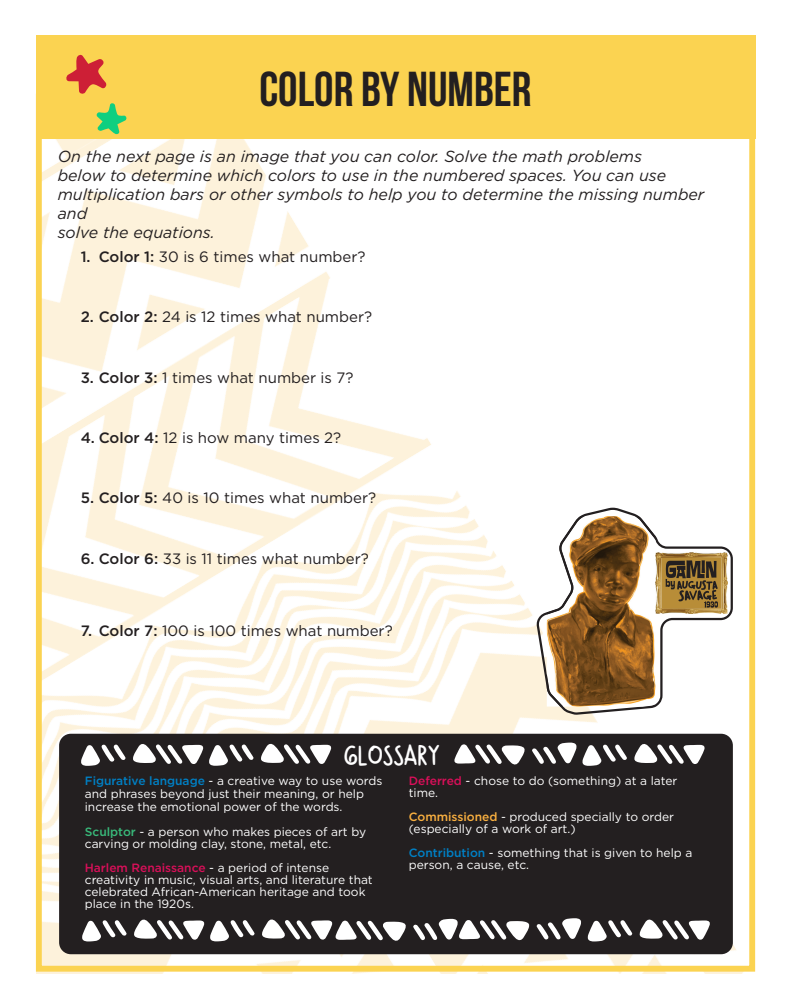
<style>
.page{position:relative;width:792px;height:1008px;background:#fff}
.page>*{position:absolute;margin:0;border:0;box-sizing:border-box;transform-origin:0 0}
.t1{font:700 49px "Bebas Neue";color:#231f20}
.t2{font:30px "Canda Tawa";color:#fff}
.t3{font:italic 16px/19px "Gotham";color:#231f20}
.t4{font:15px "Gotham";color:#231f20}
.t5{font:12px/12px "Gotham";color:#fff}
.s1{font-weight:500}
.s2{font-weight:500;color:#0080c5}
.s3{font-weight:500;color:#39b97a}
.s4{font-weight:500;color:#d90f59}
.s5{font-weight:500;color:#fab040}
</style>
<div class="page">
<img style="left:36px;top:139px;width:707px;height:835px">
<div style="left:36px;top:35px;width:720px;height:104px;background:#fbd351"></div>
<div style="left:36px;top:94px;width:719px;height:878px;border:6px solid #fbd351"></div>
<svg style="left:65px;top:54px;width:43px;height:41px"></svg>
<svg style="left:96px;top:103px;width:31px;height:32px"></svg>
<div style="left:59px;top:734px;width:674px;height:220px;background:#231f20;border-radius:12px"></div>
<svg style="left:454px;top:744px;width:71px;height:21px"></svg>
<svg style="left:261px;top:743px;width:71px;height:21px"></svg>
<svg style="left:133px;top:744px;width:121px;height:22px"></svg>
<svg style="left:81px;top:744px;width:45px;height:22px"></svg>
<svg style="left:634px;top:744px;width:71px;height:20px"></svg>
<svg style="left:532px;top:742px;width:95px;height:24px"></svg>
<svg style="left:134px;top:919px;width:121px;height:23px"></svg>
<svg style="left:82px;top:920px;width:45px;height:22px"></svg>
<svg style="left:639px;top:919px;width:71px;height:21px"></svg>
<svg style="left:537px;top:918px;width:95px;height:24px"></svg>
<svg style="left:262px;top:919px;width:144px;height:22px"></svg>
<svg style="left:413px;top:919px;width:117px;height:22px"></svg>
<svg style="left:537px;top:508px;width:196px;height:207px"></svg>
<img style="left:547px;top:516px;width:109px;height:191px">
<img style="left:656px;top:552px;width:71px;height:62px">
<div style="left:661px;top:558px;width:61px;height:51px;background:#b88d38"></div>
<svg style="left:666px;top:560px;width:52px;height:48px"></svg>
<p class="t1" style="left:259px;top:62px;width:274px">COLOR BY NUMBER</p>
<p class="t3" style="left:58px;top:147px;width:648px">On the next page is an image that you can color. Solve the math problems<br>below to determine which colors to use in the numbered spaces. You can use multiplication bars or other symbols to help you to determine the missing number and<br>solve the equations.</p>
<p class="t4" style="left:81px;top:247px;width:286px"><span class="s1">1. Color 1:</span> 30 is 6 times what number?</p>
<p class="t4" style="left:81px;top:307px;width:293px"><span class="s1">2. Color 2:</span> 24 is 12 times what number?</p>
<p class="t4" style="left:81px;top:368px;width:274px"><span class="s1">3. Color 3:</span> 1 times what number is 7?</p>
<p class="t4" style="left:81px;top:428px;width:262px"><span class="s1">4. Color 4:</span> 12 is how many times 2?</p>
<p class="t4" style="left:81px;top:488px;width:297px"><span class="s1">5. Color 5:</span> 40 is 10 times what number?</p>
<p class="t4" style="left:81px;top:549px;width:290px"><span class="s1">6. Color 6:</span> 33 is 11 times what number?</p>
<p class="t4" style="left:81px;top:621px;width:314px"><span class="s1">7. Color 7:</span> 100 is 100 times what number?</p>
<p class="t2" style="left:344px;top:741px;width:98px">GLOSSARY</p>
<p class="t5" style="left:85px;top:774px;width:299px;line-height:13px"><span class="s2">Figurative language</span> - a creative way to use words and phrases beyond just their meaning, or help increase the emotional power of the words.</p>
<p class="t5" style="left:85px;top:826px;width:283px"><span class="s3">Sculptor</span> - a person who makes pieces of art by carving or molding clay, stone, metal, etc.</p>
<p class="t5" style="left:85px;top:862px;width:290px"><span class="s4">Harlem Renaissance</span> - a period of intense creativity in music, visual arts, and literature that celebrated African-American heritage and took place in the 1920s.</p>
<p class="t5" style="left:409px;top:775px;width:270px"><span class="s4">Deferred</span> - chose to do (something) at a later time.</p>
<p class="t5" style="left:409px;top:811px;width:267px"><span class="s5">Commissioned</span> - produced specially to order (especially of a work of art.)</p>
<p class="t5" style="left:409px;top:847px;width:285px"><span class="s2">Contribution</span> - something that is given to help a person, a cause, etc.</p>
</div>
